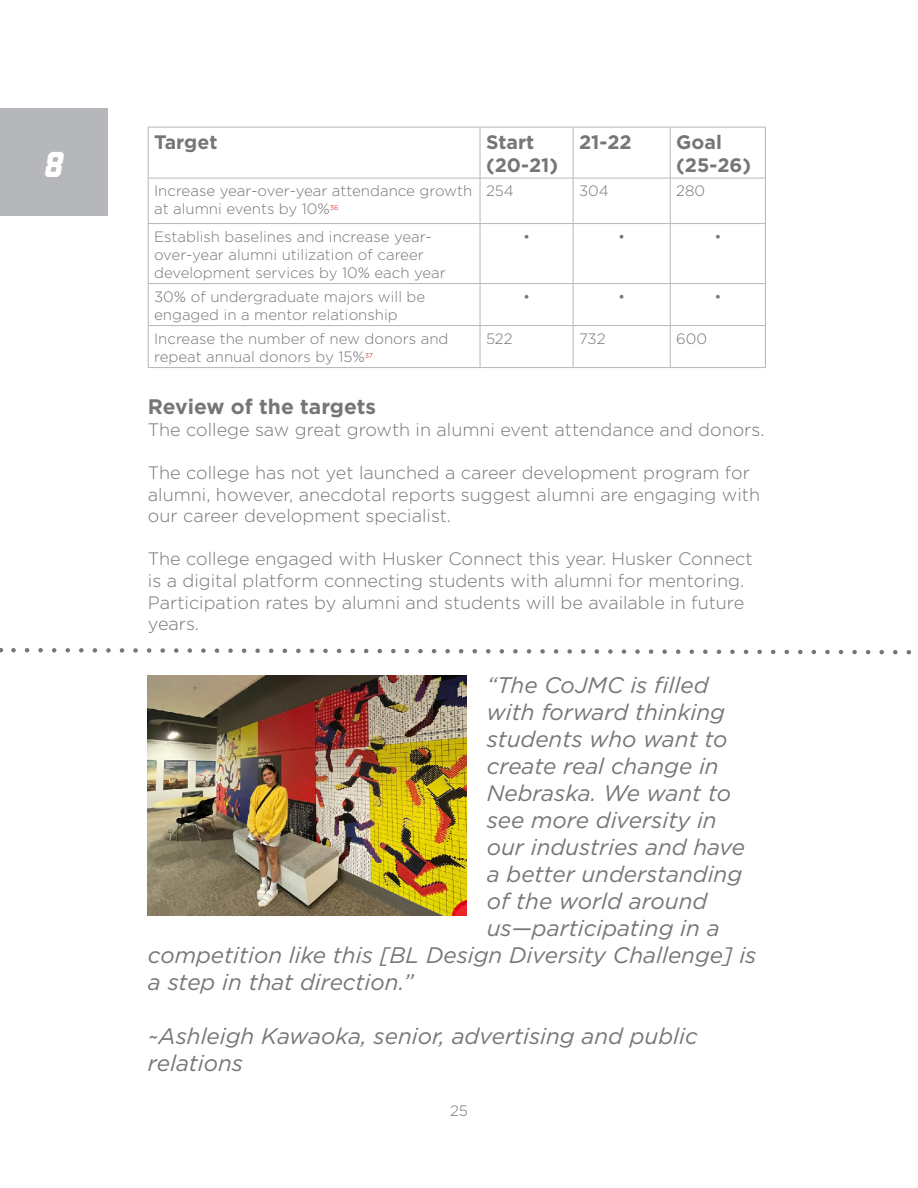
<style>
.page{position:relative;width:918px;height:1188px;background:#fff}
.page>*{position:absolute;margin:0;border:0;box-sizing:border-box;transform-origin:0 0}
.Heading_-_White{font:italic 800 36px "Liberator";color:#fff}
.t1{font:italic 22.5px/27px "Gotham";color:#757679}
.Subhead{font:700 21px "Gotham";color:#757679}
.Subhead-2{font:700 19.5px "Gotham";color:#757679}
.Subhead-3{font:300 18px/21.6px "Gotham";color:#757679}
.Table_Text{font:300 15px/18px "Gotham";color:#757679}
</style>
<div class="page">
<div style="left:0;top:108px;width:108px;height:108px;background:#b6b7bb"></div>
<hr style="left:148px;top:127px;width:332px;height:1px;background:#b6b7bb">
<hr style="left:148px;top:127px;width:1px;height:51px;background:#b6b7bb">
<hr style="left:480px;top:127px;width:93px;height:1px;background:#b6b7bb">
<hr style="left:480px;top:127px;width:1px;height:51px;background:#b6b7bb">
<hr style="left:573px;top:127px;width:97px;height:1px;background:#b6b7bb">
<hr style="left:573px;top:127px;width:1px;height:51px;background:#b6b7bb">
<hr style="left:670px;top:127px;width:96px;height:1px;background:#b6b7bb">
<hr style="left:670px;top:127px;width:1px;height:51px;background:#b6b7bb">
<hr style="left:765px;top:127px;width:1px;height:51px;background:#b6b7bb">
<hr style="left:148px;top:178px;width:332px;height:1px;background:#b6b7bb">
<hr style="left:148px;top:178px;width:1px;height:45px;background:#b6b7bb">
<hr style="left:480px;top:178px;width:93px;height:1px;background:#b6b7bb">
<hr style="left:480px;top:178px;width:1px;height:45px;background:#b6b7bb">
<hr style="left:573px;top:178px;width:97px;height:1px;background:#b6b7bb">
<hr style="left:573px;top:178px;width:1px;height:45px;background:#b6b7bb">
<hr style="left:670px;top:178px;width:96px;height:1px;background:#b6b7bb">
<hr style="left:670px;top:178px;width:1px;height:45px;background:#b6b7bb">
<hr style="left:765px;top:178px;width:1px;height:45px;background:#b6b7bb">
<hr style="left:148px;top:223px;width:332px;height:1px;background:#b6b7bb">
<hr style="left:148px;top:224px;width:1px;height:59px;background:#b6b7bb">
<hr style="left:480px;top:223px;width:93px;height:1px;background:#b6b7bb">
<hr style="left:480px;top:224px;width:1px;height:59px;background:#b6b7bb">
<hr style="left:573px;top:223px;width:97px;height:1px;background:#b6b7bb">
<hr style="left:573px;top:224px;width:1px;height:59px;background:#b6b7bb">
<hr style="left:670px;top:223px;width:96px;height:1px;background:#b6b7bb">
<hr style="left:670px;top:224px;width:1px;height:59px;background:#b6b7bb">
<hr style="left:765px;top:224px;width:1px;height:59px;background:#b6b7bb">
<hr style="left:148px;top:283px;width:332px;height:1px;background:#b6b7bb">
<hr style="left:148px;top:284px;width:1px;height:41px;background:#b6b7bb">
<hr style="left:480px;top:283px;width:93px;height:1px;background:#b6b7bb">
<hr style="left:480px;top:284px;width:1px;height:41px;background:#b6b7bb">
<hr style="left:573px;top:283px;width:97px;height:1px;background:#b6b7bb">
<hr style="left:573px;top:284px;width:1px;height:41px;background:#b6b7bb">
<hr style="left:670px;top:283px;width:96px;height:1px;background:#b6b7bb">
<hr style="left:670px;top:284px;width:1px;height:41px;background:#b6b7bb">
<hr style="left:765px;top:284px;width:1px;height:41px;background:#b6b7bb">
<hr style="left:148px;top:325px;width:332px;height:1px;background:#b6b7bb">
<hr style="left:148px;top:326px;width:1px;height:41px;background:#b6b7bb">
<hr style="left:480px;top:325px;width:93px;height:1px;background:#b6b7bb">
<hr style="left:480px;top:326px;width:1px;height:41px;background:#b6b7bb">
<hr style="left:573px;top:325px;width:97px;height:1px;background:#b6b7bb">
<hr style="left:573px;top:326px;width:1px;height:41px;background:#b6b7bb">
<hr style="left:670px;top:325px;width:96px;height:1px;background:#b6b7bb">
<hr style="left:670px;top:326px;width:1px;height:41px;background:#b6b7bb">
<hr style="left:765px;top:326px;width:1px;height:41px;background:#b6b7bb">
<hr style="left:148px;top:367px;width:332px;height:1px;background:#b6b7bb">
<hr style="left:480px;top:367px;width:93px;height:1px;background:#b6b7bb">
<hr style="left:573px;top:367px;width:97px;height:1px;background:#b6b7bb">
<hr style="left:670px;top:367px;width:96px;height:1px;background:#b6b7bb">
<img style="left:148px;top:675px;width:319px;height:241px">
<svg style="left:11px;top:648px;width:900px;height:7px"></svg>
<p class="Heading_-_White" style="left:45px;top:145px;width:20px">8</p>
<p class="Subhead-2" style="left:154px;top:129px;width:65px">Target</p>
<p class="Subhead-2" style="left:486px;top:129px;width:50px">Start</p>
<p class="Subhead-2" style="left:486px;top:152px;width:74px">(20-21)</p>
<p class="Subhead-2" style="left:579px;top:129px;width:54px">21-22</p>
<p class="Subhead-2" style="left:676px;top:129px;width:47px">Goal</p>
<p class="Subhead-2" style="left:676px;top:152px;width:76px">(25-26)</p>
<p class="Table_Text" style="left:154px;top:181px;width:320px">Increase year-over-year attendance growth at alumni events by 10%<sup>36</sup></p>
<p class="Table_Text" style="left:486px;top:181px;width:29px">254</p>
<p class="Table_Text" style="left:579px;top:181px;width:31px">304</p>
<p class="Table_Text" style="left:676px;top:181px;width:30px">280</p>
<p class="Table_Text" style="left:154px;top:227px;width:293px">Establish baselines and increase year&shy;over-year alumni utilization of career development services by 10% each year</p>
<p class="Table_Text" style="left:523px;top:227px;width:9px">•</p>
<p class="Table_Text" style="left:618px;top:227px;width:9px">•</p>
<p class="Table_Text" style="left:714px;top:227px;width:9px">•</p>
<p class="Table_Text" style="left:154px;top:287px;width:273px">30% of undergraduate majors will be engaged in a mentor relationship</p>
<p class="Table_Text" style="left:523px;top:287px;width:9px">•</p>
<p class="Table_Text" style="left:618px;top:287px;width:9px">•</p>
<p class="Table_Text" style="left:714px;top:287px;width:9px">•</p>
<p class="Table_Text" style="left:154px;top:329px;width:296px">Increase the number of new donors and repeat annual donors by 15%<sup>37</sup></p>
<p class="Table_Text" style="left:486px;top:329px;width:28px">522</p>
<p class="Table_Text" style="left:579px;top:329px;width:28px">732</p>
<p class="Table_Text" style="left:676px;top:329px;width:32px">600</p>
<p class="Subhead" style="left:148px;top:393px;width:230px">Review of the targets</p>
<p class="Subhead-3" style="left:148px;top:418px;width:618px">The college saw great growth in alumni event attendance and donors.</p>
<p class="Subhead-3" style="left:148px;top:461px;width:614px">The college has not yet launched a career development program for alumni, however, anecdotal reports suggest alumni are engaging with our career development specialist.</p>
<p class="Subhead-3" style="left:148px;top:548px;width:606px">The college engaged with Husker Connect this year. Husker Connect is a digital platform connecting students with alumni for mentoring.<br>Participation rates by alumni and students will be available in future years.</p>
<p class="t1" style="left:487px;top:671px;width:223px">“The CoJMC is filled</p>
<p class="t1" style="left:487px;top:698px;width:240px">with forward thinking</p>
<p class="t1" style="left:487px;top:725px;width:242px">students who want to</p>
<p class="t1" style="left:487px;top:752px;width:233px">create real change in</p>
<p class="t1" style="left:487px;top:779px;width:246px">Nebraska. We want to</p>
<p class="t1" style="left:487px;top:806px;width:231px">see more diversity in</p>
<p class="t1" style="left:487px;top:833px;width:260px">our industries and have</p>
<p class="t1" style="left:487px;top:860px;width:257px">a better understanding</p>
<p class="t1" style="left:487px;top:887px;width:222px">of the world around</p>
<p class="t1" style="left:487px;top:914px;width:234px">us—participating in a</p>
<p class="t1" style="left:148px;top:941px;width:610px">competition like this [BL Design Diversity Challenge] is</p>
<p class="t1" style="left:148px;top:968px;width:267px">a step in that direction.”</p>
<p class="t1" style="left:148px;top:1022px;width:551px">~Ashleigh Kawaoka, senior, advertising and public relations</p>
<p class="Table_Text" style="left:450px;top:1102px;width:19px">25</p>
</div>
